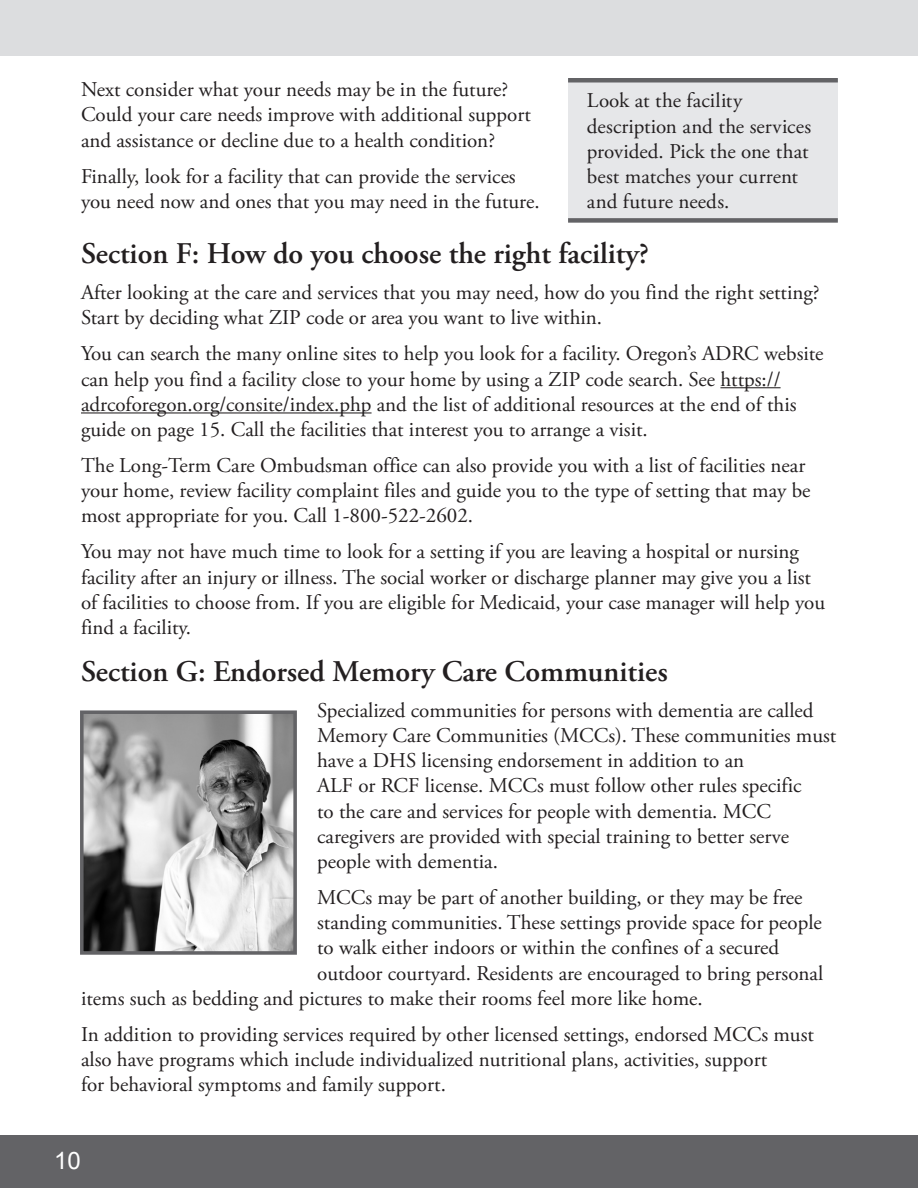
<style>
.page{position:relative;width:918px;height:1188px;background:#fff}
.page>*{position:absolute;margin:0;border:0;box-sizing:border-box;transform-origin:0 0}
.Sub_head_1{font:600 30px "Adobe Garamond Pro";color:#231f20}
.Body{font:600 30px "Adobe Garamond Pro";color:#231f20}
.t1{font:24px "Arial";color:#fff}
.Body-2{font:21px/25.2px "Adobe Garamond Pro";color:#231f20}
</style>
<div class="page">
<div style="left:0;top:0;width:918px;height:55px;background:#dcdddf"></div>
<div style="left:0;top:1135px;width:918px;height:53px;background:#636366"></div>
<img style="left:85px;top:715px;width:207px;height:235px">
<div style="left:80px;top:710px;width:217px;height:245px;border:4px solid #636366"></div>
<hr style="left:720px;top:387px;width:61px;height:1px;background:#231f20">
<hr style="left:81px;top:412px;width:291px;height:1px;background:#231f20">
<div style="left:568px;top:80px;width:270px;height:141px;background:#e6e7e9"></div>
<hr style="left:568px;top:78px;width:270px;height:4px;background:#636366">
<div style="left:568px;top:218px;width:270px;height:5px;background:#636366"></div>
<p class="Body-2" style="left:81px;top:78px;width:451px">Next consider what your needs may be in the future?<br>Could your care needs improve with additional support and assistance or decline due to a health condition?</p>
<p class="Body-2" style="left:81px;top:164px;width:460px">Finally, look for a facility that can provide the services you need now and ones that you may need in the future.</p>
<p class="Sub_head_1" style="left:81px;top:236px;width:569px">Section F: How do you choose the right facility?</p>
<p class="Body-2" style="left:81px;top:281px;width:740px">After looking at the care and services that you may need, how do you find the right setting?<br>Start by deciding what ZIP code or area you want to live within.</p>
<p class="Body-2" style="left:81px;top:342px;width:744px">You can search the many online sites to help you look for a facility. Oregon’s ADRC website can help you find a facility close to your home by using a ZIP code search. See https:// adrcoforegon.org/consite/index.php and the list of additional resources at the end of this guide on page 15. Call the facilities that interest you to arrange a visit.</p>
<p class="Body-2" style="left:81px;top:454px;width:731px">The Long-Term Care Ombudsman office can also provide you with a list of facilities near your home, review facility complaint files and guide you to the type of setting that may be most appropriate for you. Call 1-800-522-2602.</p>
<p class="Body-2" style="left:81px;top:540px;width:746px">You may not have much time to look for a setting if you are leaving a hospital or nursing facility after an injury or illness. The social worker or discharge planner may give you a list of facilities to choose from. If you are eligible for Medicaid, your case manager will help you find a facility.</p>
<p class="Body" style="left:81px;top:654px;width:588px">Section G: Endorsed Memory Care Communities</p>
<p class="Body-2" style="left:317px;top:698px;width:521px">Specialized communities for persons with dementia are called Memory Care Communities (MCCs). These communities must have a DHS licensing endorsement in addition to an<br>ALF or RCF license. MCCs must follow other rules specific<br>to the care and services for people with dementia. MCC caregivers are provided with special training to better serve people with dementia.</p>
<p class="Body-2" style="left:317px;top:886px;width:487px">MCCs may be part of another building, or they may be free</p>
<p class="Body-2" style="left:317px;top:911px;width:506px">standing communities. These settings provide space for people</p>
<p class="Body-2" style="left:317px;top:936px;width:464px">to walk either indoors or within the confines of a secured</p>
<p class="Body-2" style="left:317px;top:961px;width:508px">outdoor courtyard. Residents are encouraged to bring personal</p>
<p class="Body-2" style="left:81px;top:986px;width:623px">items such as bedding and pictures to make their rooms feel more like home.</p>
<p class="Body-2" style="left:81px;top:1022px;width:734px">In addition to providing services required by other licensed settings, endorsed MCCs must also have programs which include individualized nutritional plans, activities, support<br>for behavioral symptoms and family support.</p>
<p class="Body-2" style="left:587px;top:89px;width:226px">Look at the facility description and the services provided. Pick the one that best matches your current and future needs.</p>
<p class="t1" style="left:54px;top:1145px;width:28px">10</p>
</div>
